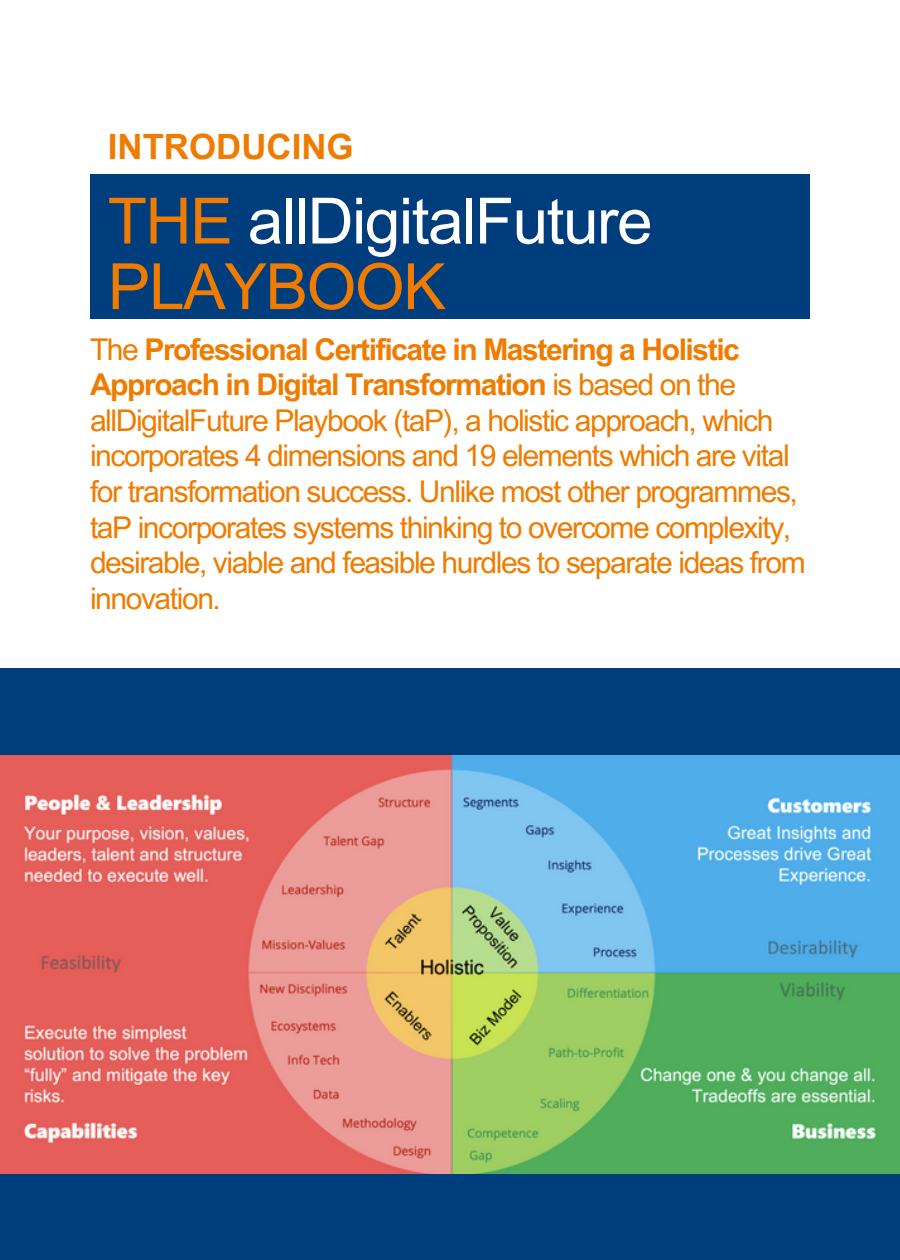
<style>
.page{position:relative;width:900px;height:1260px;background:#fff}
.page>*{position:absolute;margin:0;border:0;box-sizing:border-box;transform-origin:0 0}
.t1{font:64px "Arial MT Pro";letter-spacing:-.02em;color:#fff}
.t2{font:64px "Arial MT Pro";letter-spacing:-.02em;color:#ef7c00}
.t3{font:700 35px "Arial MT Pro";color:#ef7c00}
.t4{font:30px/35.5px "Arial MT Pro";letter-spacing:-.045em;color:#ef7c00}
.s1{color:#ef7c00}
.s2{font-weight:700}
</style>
<div class="page">
<div style="left:0;top:669px;width:900px;height:591px;background:#003d7c"></div>
<div style="left:90px;top:174px;width:720px;height:145px;background:#003d7c"></div>
<img style="left:0;top:756px;width:900px;height:418px">
<p class="t3" style="left:108px;top:133px;width:247px">INTRODUCING</p>
<p class="t1" style="left:108px;top:197px;width:546px"><span class="s1">THE</span> allDigitalFuture</p>
<p class="t2" style="left:108px;top:263px;width:340px">PLAYBOOK</p>
<p class="t4" style="left:90px;top:335px;width:717px">The <span class="s2">Professional Certificate in Mastering a Holistic Approach in Digital Transformation</span> is based on the allDigitalFuture Playbook (taP), a holistic approach, which incorporates 4 dimensions and 19 elements which are vital for transformation success. Unlike most other programmes, taP incorporates systems thinking to overcome complexity, desirable, viable and feasible hurdles to separate ideas from innovation.</p>
</div>
